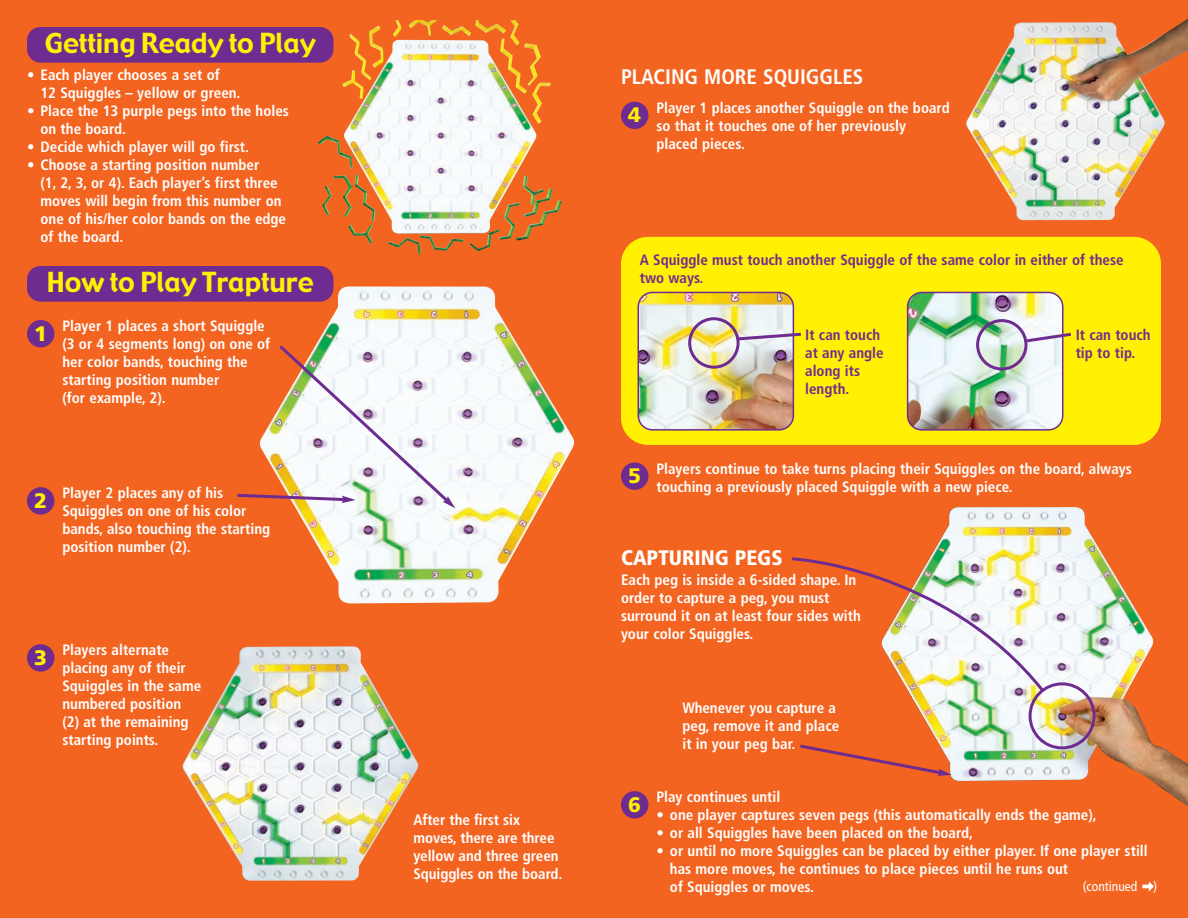
<style>
.page{position:relative;width:1188px;height:918px;background:#f36421}
.page>*{position:absolute;margin:0;border:0;box-sizing:border-box;transform-origin:0 0}
.t1{font:27px "Gadget";color:#fff101}
.t2{font:700 condensed 21px "Frutiger";color:#fff}
.t3{font:900 condensed 21px "Frutiger";color:#fff}
.t4{font:900 21px "Frutiger";color:#fff101}
.t5{font:700 condensed 15px/18px "Frutiger";color:#fff}
.t6{font:700 condensed 15px/18px "Frutiger";color:#6e2c91}
.t7{font:condensed 13.5px "Frutiger";color:#fff}
</style>
<div class="page">
<img style="left:295px;top:286px;width:279px;height:318px">
<img style="left:183px;top:646px;width:235px;height:235px">
<div style="left:27px;top:27px;width:307px;height:36px;background:#6e2c91;border-radius:14px"></div>
<div style="left:27px;top:266px;width:307px;height:36px;background:#6e2c91;border-radius:14px"></div>
<div style="left:27px;top:320px;width:27px;height:27px;background:#6e2c91;border-radius:50%"></div>
<div style="left:27px;top:487px;width:27px;height:28px;background:#6e2c91;border-radius:50%"></div>
<div style="left:27px;top:644px;width:27px;height:28px;background:#6e2c91;border-radius:50%"></div>
<div style="left:621px;top:102px;width:27px;height:27px;background:#6e2c91;border-radius:50%"></div>
<div style="left:621px;top:462px;width:27px;height:28px;background:#6e2c91;border-radius:50%"></div>
<div style="left:621px;top:791px;width:27px;height:28px;background:#6e2c91;border-radius:50%"></div>
<div style="left:621px;top:237px;width:540px;height:208px;background:#fff101;border-radius:27px"></div>
<svg style="left:1142px;top:881px;width:12px;height:10px"></svg>
<img style="left:322px;top:20px;width:240px;height:234px">
<svg style="left:237px;top:342px;width:218px;height:166px"></svg>
<img style="left:966px;top:18px;width:222px;height:202px">
<img style="left:638px;top:292px;width:163px;height:139px">
<img style="left:907px;top:292px;width:164px;height:139px">
<img style="left:931px;top:507px;width:257px;height:299px">
<svg style="left:792px;top:556px;width:304px;height:220px"></svg>
<h1 class="t1" style="left:45px;top:28px;width:272px">Getting Ready to Play</h1>
<p class="t5" style="left:40px;top:67px;width:202px;text-indent:-14px">• Each player chooses a set of<br>12 Squiggles – yellow or green.</p>
<p class="t5" style="left:40px;top:103px;width:250px;text-indent:-14px">• Place the 13 purple pegs into the holes on the board.</p>
<p class="t5" style="left:27px;top:139px;width:224px">• Decide which player will go first.</p>
<p class="t5" style="left:40px;top:157px;width:247px;text-indent:-14px">• Choose a starting position number<br>(1, 2, 3, or 4). Each player’s first three moves will begin from this number on one of his/her color bands on the edge of the board.</p>
<h1 class="t1" style="left:47px;top:267px;width:268px">How to Play Trapture</h1>
<h2 class="t4" style="left:34px;top:325px;width:14px">1</h2>
<p class="t5" style="left:62px;top:318px;width:209px">Player 1 places a short Squiggle (3 or 4 segments long) on one of her color bands, touching the starting position number<br>(for example, 2).</p>
<h2 class="t4" style="left:34px;top:492px;width:14px">2</h2>
<p class="t5" style="left:62px;top:485px;width:209px">Player 2 places any of his<br>Squiggles on one of his color bands, also touching the starting position number (2).</p>
<h2 class="t4" style="left:34px;top:649px;width:14px">3</h2>
<p class="t5" style="left:62px;top:642px;width:140px">Players alternate placing any of their<br>Squiggles in the same numbered position (2) at the remaining starting points.</p>
<p class="t5" style="left:413px;top:812px;width:151px">After the first six moves, there are three yellow and three green<br>Squiggles on the board.</p>
<h2 class="t2" style="left:621px;top:68px;width:244px">PLACING MORE SQUIGGLES</h2>
<h2 class="t4" style="left:628px;top:107px;width:14px">4</h2>
<p class="t5" style="left:656px;top:100px;width:295px">Player 1 places another Squiggle on the board so that it touches one of her previously placed pieces.</p>
<p class="t6" style="left:640px;top:252px;width:485px">A Squiggle must touch another Squiggle of the same color in either of these two ways.</p>
<p class="t6" style="left:805px;top:327px;width:80px">It can touch at any angle along its length.</p>
<p class="t6" style="left:1076px;top:327px;width:76px">It can touch tip to tip.</p>
<h2 class="t4" style="left:628px;top:468px;width:14px">5</h2>
<p class="t5" style="left:656px;top:461px;width:477px">Players continue to take turns placing their Squiggles on the board, always touching a previously placed Squiggle with a new piece.</p>
<h2 class="t3" style="left:621px;top:549px;width:163px">CAPTURING PEGS</h2>
<p class="t5" style="left:621px;top:572px;width:241px">Each peg is inside a 6-sided shape. In order to capture a peg, you must surround it on at least four sides with your color Squiggles.</p>
<h2 class="t4" style="left:628px;top:796px;width:14px">6</h2>
<p class="t5" style="left:682px;top:700px;width:158px">Whenever you capture a peg, remove it and place it in your peg bar.</p>
<p class="t5" style="left:656px;top:789px;width:125px">Play continues until</p>
<p class="t5" style="left:656px;top:807px;width:442px">• one player captures seven pegs (this automatically ends the game),</p>
<p class="t5" style="left:656px;top:825px;width:318px">• or all Squiggles have been placed on the board,</p>
<p class="t5" style="left:670px;top:843px;width:479px;text-indent:-14px">• or until no more Squiggles can be placed by either player. If one player still has more moves, he continues to place pieces until he runs out<br>of Squiggles or moves.</p>
<p class="t7" style="left:1083px;top:881px;width:76px">(continued )</p>
</div>
